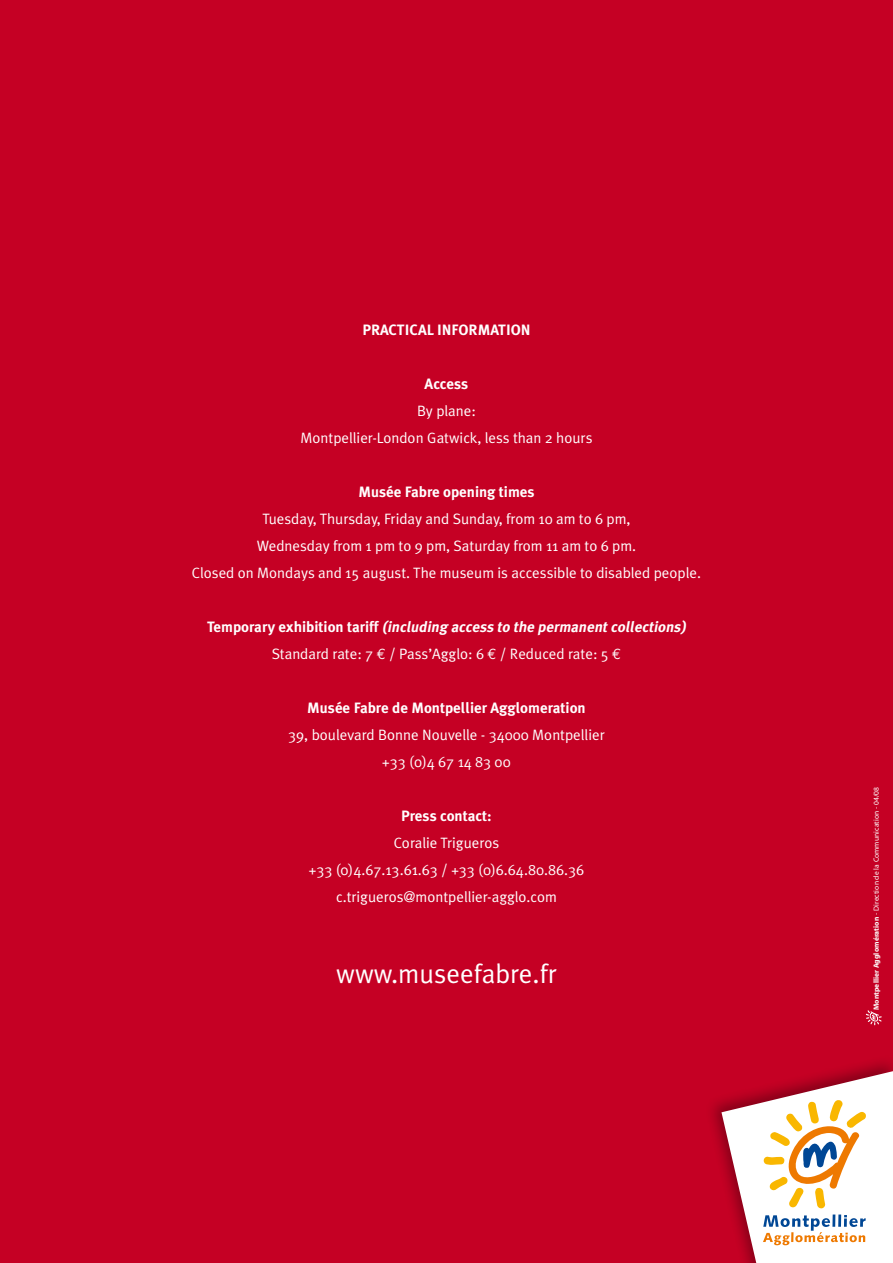
<style>
.page{position:relative;width:893px;height:1263px;background:#c50024}
.page>*{position:absolute;margin:0;border:0;box-sizing:border-box;transform-origin:0 0}
.t1{font:27px "Meta Plus Normal";color:#fff}
.t2{font:15px/27px "Meta Plus Normal";color:#fff;text-align:center}
.t3{font:700 15px "Meta Plus";color:#fff}
.t4{font:italic 700 15px "Meta Plus";color:#fff}
.t5{font:7.5px "Myriad";letter-spacing:.01em;color:#fff}
.s1{font-style:normal}
.s2{font-family:"Euro Mono"}
.s3{font-weight:700}
</style>
<div class="page">
<svg style="left:866px;top:1010px;width:16px;height:15px"></svg>
<div style="left:702px;top:1052px;width:191px;height:211px;background:#000;opacity:.33"></div>
<svg style="left:721px;top:1071px;width:172px;height:192px;background:#e6bcb7"></svg>
<hr style="left:891px;top:457px;width:2px;height:544px;background:#000">
<p class="t3" style="left:362px;top:321px;width:170px">Practical information</p>
<p class="t3" style="left:425px;top:375px;width:45px">Access</p>
<p class="t2" style="left:301px;top:397px;width:293px">By plane:<br>Montpellier-London Gatwick, less than 2 hours</p>
<p class="t3" style="left:358px;top:483px;width:178px">Musée Fabre opening times</p>
<p class="t2" style="left:192px;top:505px;width:511px">Tuesday, Thursday, Friday and Sunday, from 10 am to 6 pm,<br>Wednesday from 1 pm to 9 pm, Saturday from 11 am to 6 pm.<br>Closed on Mondays and 15 august. The museum is accessible to disabled people.</p>
<p class="t4" style="left:207px;top:618px;width:480px"><span class="s1">Te m p o r a r y ex h i b i t i o n t a r i ff</span> (including access to the permanentcollections)</p>
<p class="t2" style="left:272px;top:640px;width:351px">Standard rate: 7 <span class="s2">E</span> / Pass’Agglo: 6 <span class="s2">E</span> / Reduced rate: 5 <span class="s2">E</span></p>
<p class="t3" style="left:307px;top:699px;width:280px">Musée Fabre de Montpellier Agglomeration</p>
<p class="t2" style="left:288px;top:721px;width:318px">39, boulevard Bonne Nouvelle - 34000 Montpellier +33 (0)4 67 14 83 00</p>
<p class="t3" style="left:401px;top:807px;width:92px">Press contact:</p>
<p class="t2" style="left:309px;top:829px;width:277px">Coralie Trigueros<br>+33 (0)4.67.13.61.63 / +33 (0)6.64.80.86.36 c.trigueros@montpellier-agglo.com</p>
<h1 class="t1" style="left:336px;top:958px;width:222px">www.museefabre.fr</h1>
<p class="t5" style="left:872px;top:1010px;width:225px;rotate:-90deg"><span class="s3">Montpellier Agglomération</span> - Direction de la Communication - 04/08</p>
</div>
